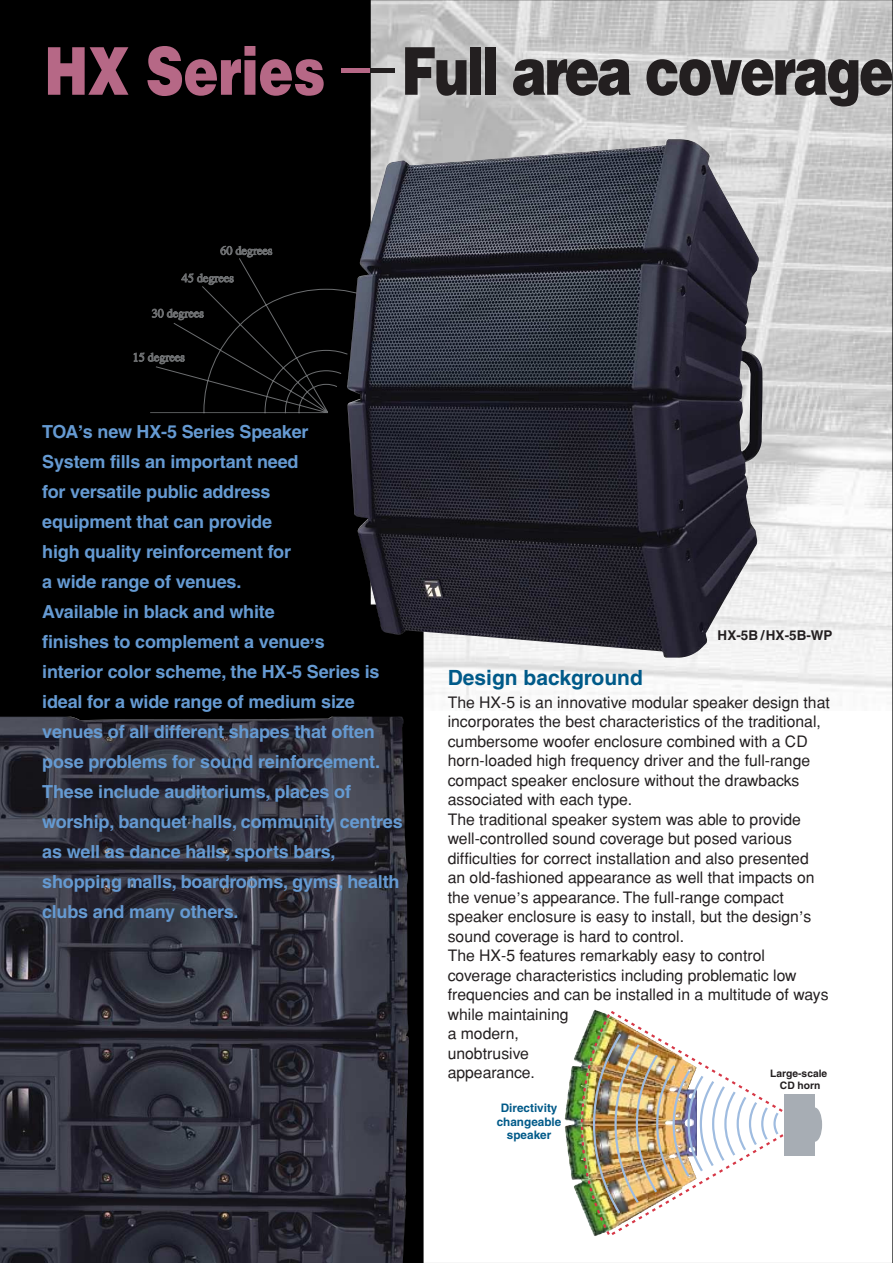
<style>
.page{position:relative;width:893px;height:1263px;background:#fff}
.page>*{position:absolute;margin:0;border:0;box-sizing:border-box;transform-origin:0 0}
.t1{font:900 66px "Helvetica";letter-spacing:-.05em;color:#231f20;scale:.8 1}
.t2{font:700 21px "Helvetica";color:#005a89}
.t3{font:700 18px/30px "Helvetica";letter-spacing:-.01em;color:#659ad2}
.t4{font:15.75px/19.5px "Helvetica";color:#231f20}
.t5{font:700 13.5px "Helvetica";color:#231f20}
.t6{font:700 11.7px/13.2px "Helvetica";color:#005a89;text-align:center}
.t7{font:700 10.2px/11.7px "Helvetica";color:#231f20;text-align:center}
.s1{color:#b66886}
.s2{font-weight:400;color:#b66886}
</style>
<div class="page">
<img style="left:424px;top:2px;width:466px;height:709px">
<div style="left:0;top:0;width:424px;height:1263px;background:#000"></div>
<svg style="left:134px;top:246px;width:213px;height:167px;background:#070707"></svg>
<img style="left:0;top:717px;width:409px;height:546px">
<img style="left:347px;top:139px;width:415px;height:519px">
<div style="left:371px;top:68px;width:24px;height:5px;background:#231f20"></div>
<img style="left:565px;top:1044px;width:15px;height:158px">
<img style="left:580px;top:1010px;width:219px;height:226px">
<div style="left:784px;top:1094px;width:31px;height:61px;background:#a7adb4"></div>
<div style="left:807px;top:1107px;width:15px;height:35px;background:#a7adb4;border-radius:50%"></div>
<img style="left:592px;top:1031px;width:189px;height:185px">
<h1 class="t1" style="left:44px;top:46px;width:1064px"><span class="s1">HX Series</span> <span class="s2">—</span> Full area coverage</h1>
<p class="t3" style="left:42px;top:418px;width:268px">TOA s new HX-5 Series Speaker</p>
<p class="t3" style="left:78px;top:408px;width:7px">,</p>
<p class="t3" style="left:42px;top:448px;width:362px">System fills an important need<br>for versatile public address<br>equipment that can provide<br>high quality reinforcement for<br>a wide range of venues.<br>Available in black and white<br>finishes to complement a venue,s<br>interior color scheme, the HX-5 Series is ideal for a wide range of medium size venues of all different shapes that often pose problems for sound reinforcement.<br>These include auditoriums, places of worship, banquet halls, community centres as well as dance halls, sports bars, shopping malls, boardrooms, gyms, health clubs and many others.</p>
<p class="t5" style="left:718px;top:630px;width:117px">HX-5B /HX-5B-WP</p>
<h2 class="t2" style="left:448px;top:670px;width:197px">Design background</h2>
<p class="t4" style="left:448px;top:694px;width:384px">The HX-5 is an innovative modular speaker design that incorporates the best characteristics of the traditional, cumbersome woofer enclosure combined with a CD horn-loaded high frequency driver and the full-range compact speaker enclosure without the drawbacks associated with each type.<br>The traditional speaker system was able to provide well-controlled sound coverage but posed various difficulties for correct installation and also presented an old-fashioned appearance as well that impacts on the venue s appearance. The full-range compact</p>
<p class="t4" style="left:448px;top:875px;width:365px;line-height:28.5px;text-indent:69px">,<br>speaker enclosure is easy to install, but the design s</p>
<p class="t4" style="left:799px;top:899px;width:6px">,</p>
<p class="t4" style="left:448px;top:928px;width:382px">sound coverage is hard to control.<br>The HX-5 features remarkably easy to control coverage characteristics including problematic low frequencies and can be installed in a multitude of ways while maintaining<br>a modern,<br>unobtrusive<br>appearance.</p>
<p class="t7" style="left:770px;top:1069px;width:59px">Large-scale<br>CD horn</p>
<p class="t6" style="left:497px;top:1103px;width:66px">Directivity changeable speaker</p>
</div>
